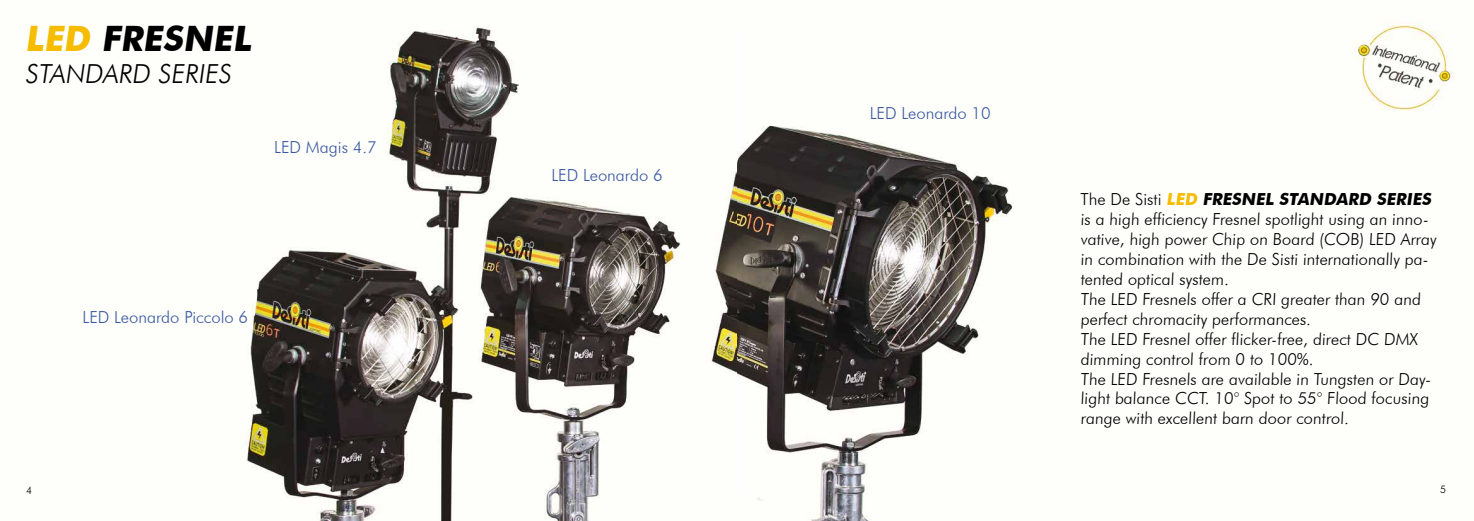
<style>
.page{position:relative;width:1474px;height:521px;background:#fff}
.page>*{position:absolute;margin:0;border:0;box-sizing:border-box;transform-origin:0 0}
.t1{font:700 35px "Futura BT";color:#000}
.t2{font:300 26.25px "Futura BT";color:#000}
.t3{font:300 16.62px/19.9px "Futura BT";color:#000}
.t4{font:300 16.62px "Futura BT";color:#3b59a1}
.t5{font:300 10.5px "Futura BT";color:#000}
.s1{color:#f5bc00}
.s2{font-weight:700;color:#f5bc00}
.s3{font-weight:700}
</style>
<div class="page">
<img style="left:241px;top:20px;width:1213px;height:501px">
<h1 class="t1" style="left:25px;top:18px;width:234px"><span class="s1">LED</span> FRESNEL</h1>
<h2 class="t2" style="left:25px;top:58px;width:212px">STANDARD SERIES</h2>
<p class="t4" style="left:274px;top:137px;width:104px">LED Magis 4.7</p>
<p class="t4" style="left:82px;top:307px;width:167px">LED Leonardo Piccolo 6</p>
<p class="t4" style="left:551px;top:165px;width:113px">LED Leonardo 6</p>
<p class="t4" style="left:869px;top:103px;width:122px">LED Leonardo 10</p>
<p class="t3" style="left:1080px;top:189px;width:359px">T h e D e S i s t i <span class="s2">LED</span> <span class="s3">FRESNEL STANDARD SERIES </span>is a high efficiency Fresnel spotlight using an inno&shy;vative, high power Chip on Board (COB) LED Array in combination with the De Sisti internationally pa&shy;tented optical system.<br>The LED Fresnels offer a CRI greater than 90 and perfect chromacity performances.<br>The LED Fresnel offer flicker-free, direct DC DMX dimming control from 0 to 100%.<br>The LED Fresnels are available in Tungsten or Day&shy;light balance CCT. 10° Spot to 55° Flood focusing range with excellent barn door control.</p>
<p class="t5" style="left:26px;top:484px;width:8px">4</p>
<p class="t5" style="left:1440px;top:483px;width:8px">5</p>
</div>
